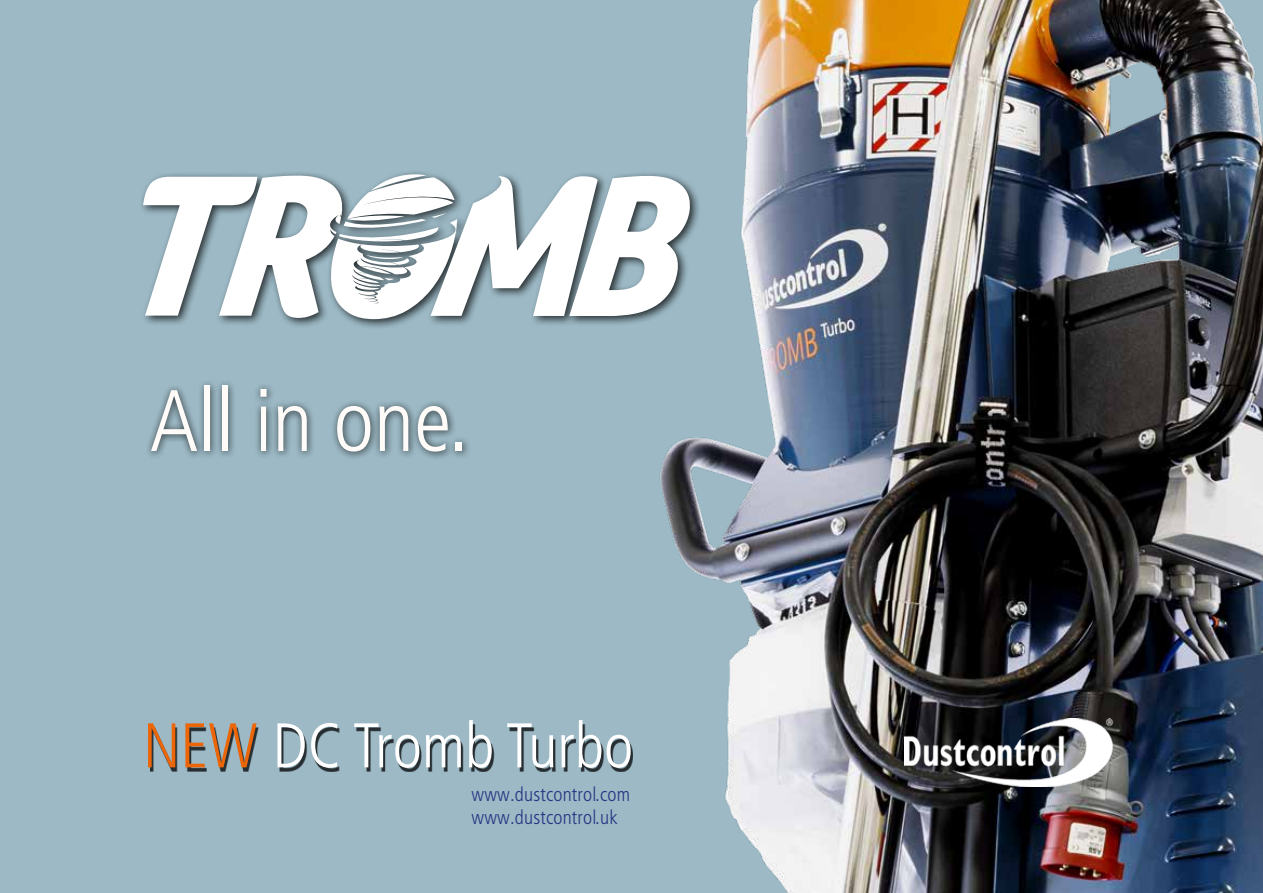
<style>
.page{position:relative;width:1263px;height:893px;background:#9cb9c5}
.page>*{position:absolute;margin:0;border:0;box-sizing:border-box;transform-origin:0 0}
.t1{font:300 condensed 87px "Frutiger LT Pro";color:#fffbf8}
.t2{font:300 condensed 63px "Frutiger LT Pro";color:#fff}
.t3{font:300 condensed 19.5px/23.4px "Frutiger LT Pro";letter-spacing:.01em;color:#283583}
.s1{color:#ec6608}
</style>
<div class="page">
<div style="left:138px;top:170px;width:563px;height:160px;background:#000;opacity:.75"></div>
<svg style="left:143px;top:174px;width:480px;height:145px"></svg>
<div style="left:150px;top:724px;width:483px;height:47px;background:#000;opacity:.75"></div>
<img style="left:623px;top:0;width:640px;height:893px">
<div style="left:145px;top:379px;width:326px;height:82px;background:#000;opacity:.75"></div>
<img style="left:904px;top:719px;width:216px;height:67px">
<h1 class="t1" style="left:150px;top:371px;width:321px">All in one.</h1>
<h2 class="t2" style="left:143px;top:709px;width:492px"><span class="s1">NEW</span> DC Tromb Turbo</h2>
<p class="t3" style="left:472px;top:782px;width:160px">www.dustcontrol.com www.dustcontrol.uk</p>
</div>
